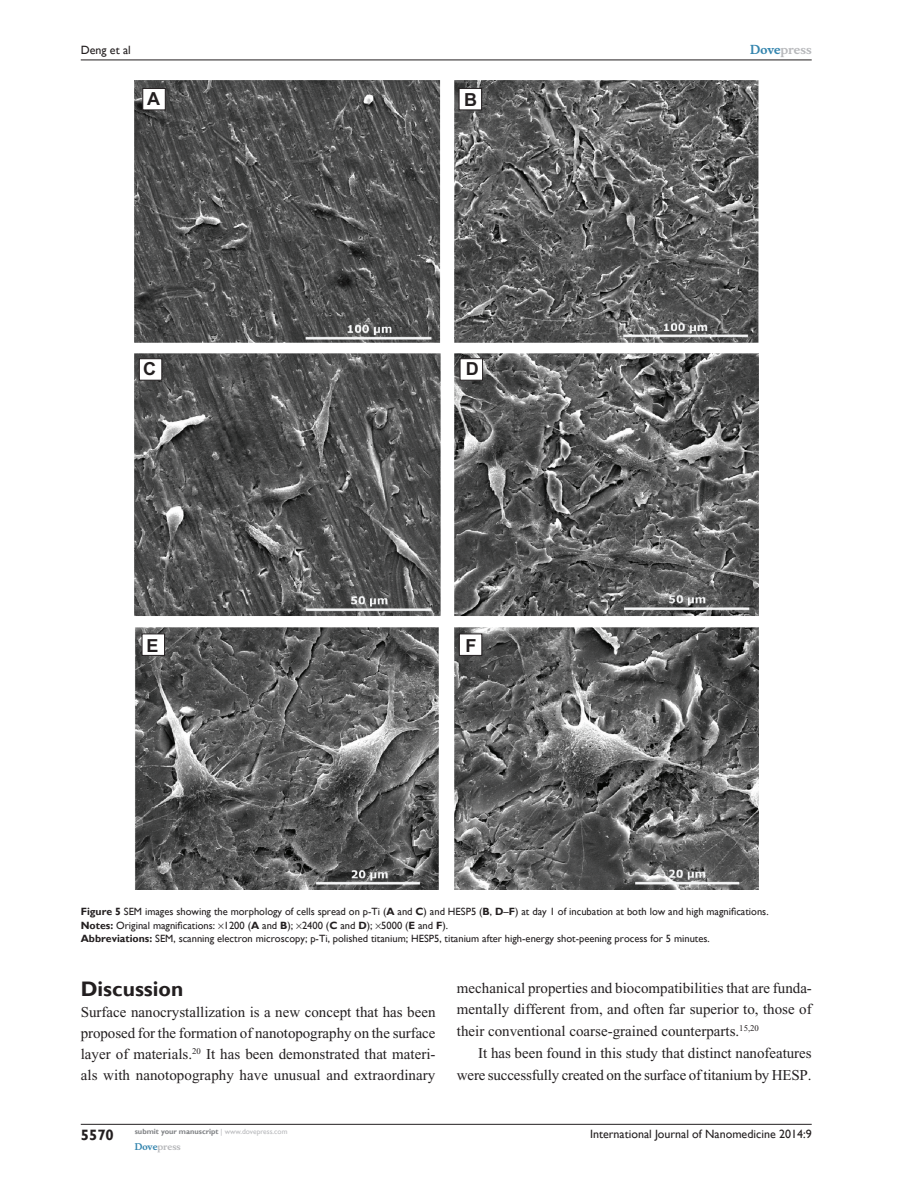
<style>
.page{position:relative;width:918px;height:1188px;background:#fff}
.page>*{position:absolute;margin:0;border:0;box-sizing:border-box;transform-origin:0 0}
.t1{font:700 21px "Gill Sans";color:#231f20}
.t2{font:700 18px "Arial";color:#231f20}
.TxF{font:15px/21px "Times New Roman";color:#231f20;text-align:justify}
.Tx{font:15px/21.8px "Times New Roman";letter-spacing:-.01em;color:#231f20;text-align:right}
.t3{font:700 15px "Gill Sans";color:#231f20}
.t4{font:12px "Gill Sans";color:#231f20}
.t5{font:700 12px "Musee";color:#b8b9bc}
.FigSNRI{font:10.5px "Gill Sans";color:#231f20}
.FigC{font:10.5px "Gill Sans";color:#231f20}
.t6{font:700 9px "Musee";color:#b8b9bc}
.t7{font:700 7.5px "Gill Sans";color:#808285}
.s1{color:#3485ae}
.s2{font-weight:700}
.s3{font-weight:400;color:#b8b9bc}
</style>
<div class="page">
<hr style="left:81px;top:1124px;width:731px;height:1px;background:#231f20">
<hr style="left:81px;top:60px;width:731px;height:1px;background:#231f20">
<img style="left:134px;top:81px;width:624px;height:809px">
<div style="left:139px;top:358px;width:23px;height:23px;background:#fff;border:1px solid #231f20"></div>
<div style="left:460px;top:358px;width:23px;height:23px;background:#fff;border:1px solid #231f20"></div>
<div style="left:142px;top:634px;width:23px;height:22px;background:#fff;border:1px solid #231f20"></div>
<div style="left:459px;top:634px;width:23px;height:22px;background:#fff;border:1px solid #231f20"></div>
<div style="left:142px;top:88px;width:24px;height:22px;background:#fff;border:1px solid #231f20"></div>
<div style="left:459px;top:88px;width:23px;height:22px;background:#fff;border:1px solid #231f20"></div>
<p class="t4" style="left:81px;top:43px;width:52px">Deng et al</p>
<p class="t2" style="left:147px;top:86px;width:14px">A</p>
<p class="t2" style="left:464px;top:87px;width:14px">B</p>
<p class="t2" style="left:143px;top:357px;width:14px">C</p>
<p class="t2" style="left:466px;top:357px;width:14px">D</p>
<p class="t2" style="left:147px;top:633px;width:14px">E</p>
<p class="t2" style="left:465px;top:633px;width:12px">F</p>
<p class="t5" style="left:750px;top:43px;width:63px"><span class="s1">Dove</span>press</p>
<p class="FigC" style="left:81px;top:905px;width:689px"><span class="s2">Figure 5</span> SEM images showing the morphology of cells spread on p-Ti (<span class="s2">A</span> and <span class="s2">C</span>) and HESP5 (<span class="s2">B</span>, <span class="s2">D</span>–<span class="s2">F</span>) at day 1 of incubation at both low and high magnifications.</p>
<p class="FigSNRI" style="left:81px;top:919px;width:369px"><span class="s2">Notes:</span> Original magnifications: 1200 (<span class="s2">A</span> and <span class="s2">B</span>); 2400 (<span class="s2">C</span> and <span class="s2">D</span>); 5000 (<span class="s2">E</span> and <span class="s2">F</span>).</p>
<p class="FigSNRI" style="left:81px;top:932px;width:631px"><span class="s2">Abbreviations:</span> SEM, scanning electron microscopy; p-Ti, polished titanium; HESP5, titanium after high-energy shot-peening process for 5 minutes.</p>
<h1 class="t1" style="left:81px;top:976px;width:104px">Discussion</h1>
<p class="TxF" style="left:81px;top:1001px;width:356px">Surface nanocrystallization is a new concept that has been proposed for the formation of nanotopography on the surface layer of materials.<sup>20</sup> It has been demonstrated that materi&shy;als with nanotopography have unusual and extraordinary</p>
<p class="TxF" style="left:457px;top:977px;width:356px;line-height:21.8px">mechanical properties and biocompatibilities that are funda&shy;mentally different from, and often far superior to, those of their conventional coarse-grained counterparts.<sup>15,20</sup></p>
<p class="Tx" style="left:457px;top:1042px;width:356px">It has been found in this study that distinct nanofeatures were successfully created on the surface of titanium by HESP.</p>
<p class="t3" style="left:81px;top:1126px;width:35px">5570</p>
<p class="t7" style="left:135px;top:1127px;width:154px">submit your manuscript <span class="s3">| www.dovepress.com</span></p>
<p class="t6" style="left:135px;top:1141px;width:48px"><span class="s1">Dove</span>press</p>
<p class="t4" style="left:590px;top:1127px;width:223px">International Journal of Nanomedicine 2014:9</p>
</div>
